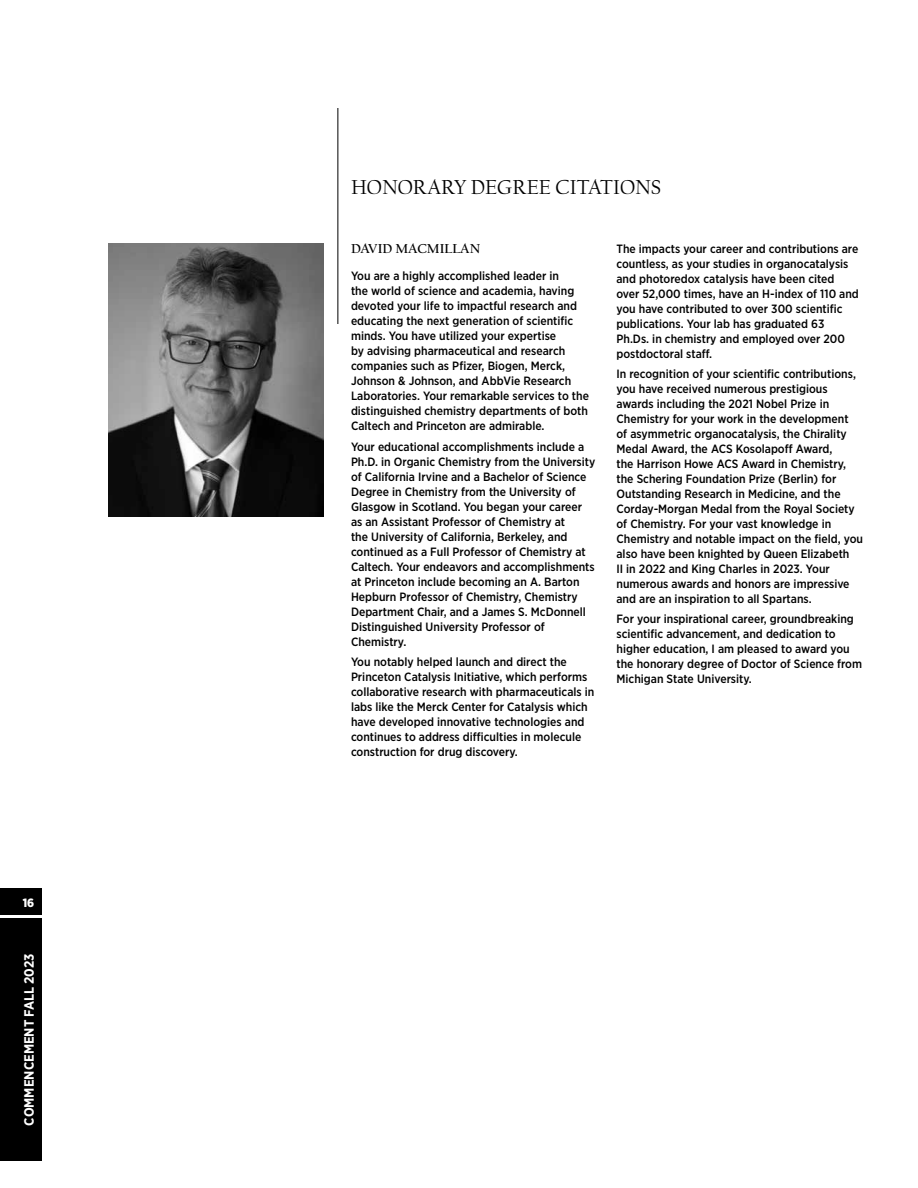
<style>
.page{position:relative;width:918px;height:1188px;background:#fff}
.page>*{position:absolute;margin:0;border:0;box-sizing:border-box;transform-origin:0 0}
.t1{font:21px "Californian FB Expert";color:#000}
.t2{font:700 13.5px "Gotham Narrow";color:#fff}
.t3{font:700 13.5px "Californian FB";color:#000}
.t4{font:500 12px/15px "Gotham Narrow";color:#000}
.t5{font:900 12px "Gotham Narrow";color:#fff}
</style>
<div class="page">
<hr style="left:338px;top:108px;width:1px;height:216px;background:#000">
<img style="left:108px;top:243px;width:216px;height:273px">
<div style="left:15px;top:918px;width:27px;height:243px;background:#000"></div>
<div style="left:0;top:918px;width:19px;height:243px;background:#000"></div>
<div style="left:15px;top:888px;width:27px;height:27px;background:#000"></div>
<div style="left:0;top:888px;width:17px;height:27px;background:#000"></div>
<p class="t5" style="left:23px;top:895px;width:13px">16</p>
<p class="t2" style="left:20px;top:1126px;width:174px;rotate:-90deg">COMMENCEMENT FALL 2023</p>
<h3 class="t1" style="left:351px;top:177px;width:312px">HONORARY DEGREE CITATIONS</h3>
<h5 class="t3" style="left:351px;top:241px;width:131px">DAVID MACMILLAN</h5>
<p class="t4" style="left:351px;top:268px;width:240px">You are a highly accomplished leader in<br>the world of science and academia, having devoted your life to impactful research and educating the next generation of scientifc minds. You have utilized your expertise<br>by advising pharmaceutical and research companies such as Pfzer, Biogen, Merck, Johnson &amp; Johnson, and AbbVie Research Laboratories. Your remarkable services to the distinguished chemistry departments of both Caltech and Princeton are admirable.</p>
<p class="t4" style="left:351px;top:439px;width:246px">Your educational accomplishments include a Ph.D. in Organic Chemistry from the University of California Irvine and a Bachelor of Science Degree in Chemistry from the University of Glasgow in Scotland. You began your career as an Assistant Professor of Chemistry at<br>the University of California, Berkeley, and continued as a Full Professor of Chemistry at Caltech. Your endeavors and accomplishments at Princeton include becoming an A. Barton Hepburn Professor of Chemistry, Chemistry Department Chair, and a James S. McDonnell Distinguished University Professor of Chemistry.</p>
<p class="t4" style="left:351px;top:654px;width:245px">You notably helped launch and direct the Princeton Catalysis Initiative, which performs collaborative research with pharmaceuticals in labs like the Merck Center for Catalysis which have developed innovative technologies and continues to address difculties in molecule construction for drug discovery.</p>
<p class="t4" style="left:616px;top:241px;width:244px">The impacts your career and contributions are countless, as your studies in organocatalysis and photoredox catalysis have been cited over 52,000 times, have an H-index of 110 and you have contributed to over 300 scientifc publications. Your lab has graduated 63<br>Ph.Ds. in chemistry and employed over 200 postdoctoral staf.</p>
<p class="t4" style="left:616px;top:366px;width:248px">In recognition of your scientifc contributions, you have received numerous prestigious awards including the 2021 Nobel Prize in Chemistry for your work in the development<br>of asymmetric organocatalysis, the Chirality Medal Award, the ACS Kosolapof Award,<br>the Harrison Howe ACS Award in Chemistry, the Schering Foundation Prize (Berlin) for Outstanding Research in Medicine, and the Corday-Morgan Medal from the Royal Society of Chemistry. For your vast knowledge in Chemistry and notable impact on the feld, you also have been knighted by Queen Elizabeth<br>II in 2022 and King Charles in 2023. Your numerous awards and honors are impressive and are an inspiration to all Spartans.</p>
<p class="t4" style="left:616px;top:612px;width:247px">For your inspirational career, groundbreaking scientifc advancement, and dedication to higher education, I am pleased to award you the honorary degree of Doctor of Science from Michigan State University.</p>
</div>
